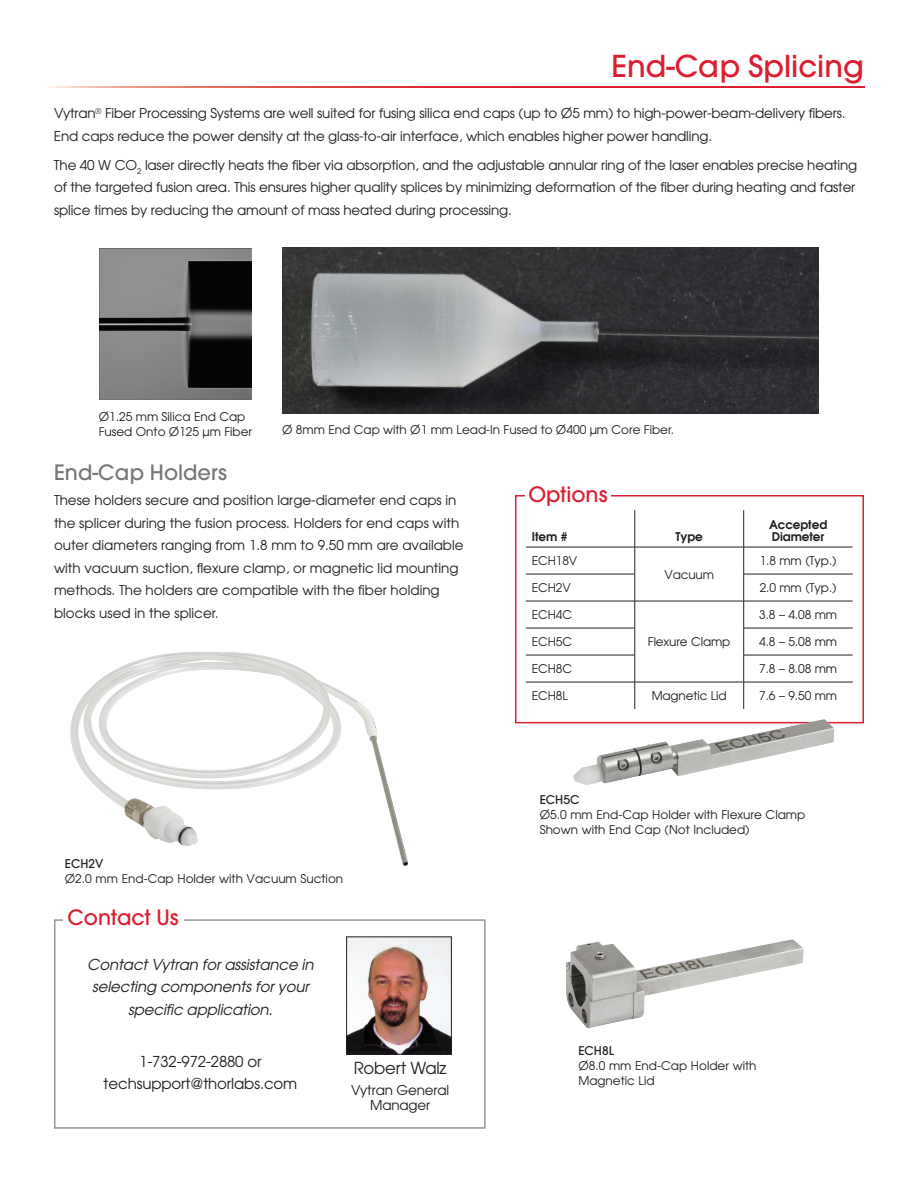
<style>
.page{position:relative;width:918px;height:1188px;background:#fff}
.page>*{position:absolute;margin:0;border:0;box-sizing:border-box;transform-origin:0 0}
.t1{font:500 30px "Avant Garde";color:#db1e30}
.t2{font:500 21px "Avant Garde";color:#db1e30}
.t3{font:500 21px "Avant Garde";color:#767779}
.t4{font:16.5px "Avant Garde";letter-spacing:-.01em;color:#231f20}
.t5{font:italic 15px/22.5px "Avant Garde";letter-spacing:-.01em;color:#231f20;text-align:center}
.t6{font:15px/22.5px "Avant Garde";letter-spacing:-.01em;color:#231f20;text-align:center}
.t7{font:13.5px/22.5px "Avant Garde";letter-spacing:-.01em;color:#231f20}
.t8{font:12px/15px "Avant Garde";color:#231f20}
.t9{font:600 12px/12px "Avant Garde";letter-spacing:-.01em;color:#231f20}
.t10{font:500 12px "Avant Garde";color:#231f20}
</style>
<div class="page">
<svg style="left:47px;top:86px;width:818px;height:2px;background:#e0454a"></svg>
<div style="left:515px;top:495px;width:349px;height:228px;border:2px solid #db1e30"></div>
<img style="left:100px;top:248px;width:151px;height:152px">
<img style="left:282px;top:247px;width:537px;height:166px">
<div style="left:54px;top:919px;width:432px;height:210px;border:2px solid #939598"></div>
<div style="left:63px;top:909px;width:121px;height:23px;background:#fff"></div>
<div style="left:525px;top:485px;width:86px;height:26px;background:#fff"></div>
<img style="left:348px;top:938px;width:102px;height:115px">
<div style="left:346px;top:936px;width:106px;height:119px;border:1px solid #231f20"></div>
<hr style="left:635px;top:510px;width:1px;height:37px;background:#231f20">
<hr style="left:743px;top:510px;width:1px;height:37px;background:#231f20">
<hr style="left:526px;top:574px;width:109px;height:1px;background:#231f20">
<hr style="left:744px;top:574px;width:109px;height:1px;background:#231f20">
<hr style="left:526px;top:601px;width:109px;height:1px;background:#231f20">
<hr style="left:635px;top:601px;width:109px;height:1px;background:#231f20">
<hr style="left:744px;top:601px;width:109px;height:1px;background:#231f20">
<hr style="left:526px;top:628px;width:109px;height:1px;background:#231f20">
<hr style="left:744px;top:628px;width:109px;height:1px;background:#231f20">
<hr style="left:526px;top:655px;width:109px;height:1px;background:#231f20">
<hr style="left:744px;top:655px;width:109px;height:1px;background:#231f20">
<hr style="left:526px;top:682px;width:109px;height:1px;background:#231f20">
<hr style="left:635px;top:682px;width:109px;height:1px;background:#231f20">
<svg style="left:635px;top:548px;width:1px;height:161px"></svg>
<hr style="left:744px;top:682px;width:109px;height:1px;background:#231f20">
<svg style="left:743px;top:548px;width:1px;height:161px"></svg>
<hr style="left:526px;top:547px;width:109px;height:1px;background:#231f20">
<hr style="left:635px;top:547px;width:109px;height:1px;background:#231f20">
<hr style="left:744px;top:547px;width:109px;height:1px;background:#231f20">
<img style="left:70px;top:652px;width:338px;height:214px">
<img style="left:573px;top:719px;width:262px;height:66px">
<img style="left:566px;top:939px;width:238px;height:89px">
<h1 class="t1" style="left:612px;top:48px;width:254px">End-Cap Splicing</h1>
<p class="t7" style="left:54px;top:102px;width:793px">Vytran<sup>®</sup> Fiber Processing Systems are well suited for fusing silica end caps (up to Ø5 mm) to high-power-beam-delivery fibers.<br>End caps reduce the power density at the glass-to-air interface, which enables higher power handling.</p>
<p class="t7" style="left:54px;top:153px;width:805px">The 40 W CO<sub>2</sub> laser directly heats the fiber via absorption, and the adjustable annular ring of the laser enables precise heating of the targeted fusion area. This ensures higher quality splices by minimizing deformation of the fiber during heating and faster splice times by reducing the amount of mass heated during processing.</p>
<p class="t8" style="left:99px;top:409px;width:155px">Ø1.25 mm Silica End Cap<br>Fused Onto Ø125 μm Fiber</p>
<p class="t8" style="left:282px;top:422px;width:393px">Ø 8mm End Cap with Ø1 mm Lead-In Fused to Ø400 µm Core Fiber.</p>
<h2 class="t3" style="left:54px;top:459px;width:175px">End-Cap Holders</h2>
<p class="t7" style="left:54px;top:489px;width:411px">These holders secure and position large-diameter end caps in the splicer during the fusion process. Holders for end caps with outer diameters ranging from 1.8 mm to 9.50 mm are available with vacuum suction, flexure clamp, or magnetic lid mounting methods. The holders are compatible with the fiber holding blocks used in the splicer.</p>
<p class="t10" style="left:65px;top:856px;width:40px">ECH2V</p>
<p class="t8" style="left:65px;top:870px;width:280px">Ø2.0 mm End-Cap Holder with Vacuum Suction</p>
<h2 class="t2" style="left:68px;top:905px;width:113px">Contact Us</h2>
<p class="t5" style="left:87px;top:953px;width:228px">Contact Vytran for assistance in selecting components for your specific application.</p>
<p class="t6" style="left:104px;top:1050px;width:195px">1-732-972-2880 or techsupport@thorlabs.com</p>
<p class="t4" style="left:354px;top:1057px;width:94px">Robert Walz</p>
<p class="t7" style="left:351px;top:1083px;width:99px;line-height:15px;text-align:center">Vytran General<br>Manager</p>
<h2 class="t2" style="left:528px;top:481px;width:81px">Options</h2>
<p class="t9" style="left:532px;top:530px;width:37px">Item #</p>
<p class="t9" style="left:676px;top:530px;width:29px">Type</p>
<p class="t8" style="left:532px;top:553px;width:47px">ECH18V</p>
<p class="t8" style="left:664px;top:567px;width:51px">Vacuum</p>
<p class="t9" style="left:769px;top:518px;width:60px">Accepted<br>Diameter</p>
<p class="t8" style="left:760px;top:553px;width:78px">1.8 mm (Typ.)</p>
<p class="t8" style="left:532px;top:580px;width:40px">ECH2V</p>
<p class="t8" style="left:760px;top:580px;width:78px">2.0 mm (Typ.)</p>
<p class="t8" style="left:532px;top:607px;width:42px">ECH4C</p>
<p class="t8" style="left:648px;top:634px;width:84px">Flexure Clamp</p>
<p class="t8" style="left:759px;top:607px;width:79px">3.8 – 4.08 mm</p>
<p class="t8" style="left:532px;top:634px;width:42px">ECH5C</p>
<p class="t8" style="left:759px;top:634px;width:79px">4.8 – 5.08 mm</p>
<p class="t8" style="left:532px;top:661px;width:42px">ECH8C</p>
<p class="t8" style="left:759px;top:661px;width:79px">7.8 – 8.08 mm</p>
<p class="t8" style="left:532px;top:688px;width:38px">ECH8L</p>
<p class="t8" style="left:652px;top:688px;width:77px">Magnetic Lid</p>
<p class="t8" style="left:759px;top:688px;width:79px">7.6 – 9.50 mm</p>
<p class="t10" style="left:540px;top:792px;width:41px">ECH5C</p>
<p class="t8" style="left:540px;top:807px;width:267px">Ø5.0 mm End-Cap Holder with Flexure Clamp<br>Shown with End Cap (Not Included)</p>
<p class="t10" style="left:578px;top:1043px;width:37px">ECH8L</p>
<p class="t8" style="left:578px;top:1057px;width:180px">Ø8.0 mm End-Cap Holder with<br>Magnetic Lid</p>
</div>
